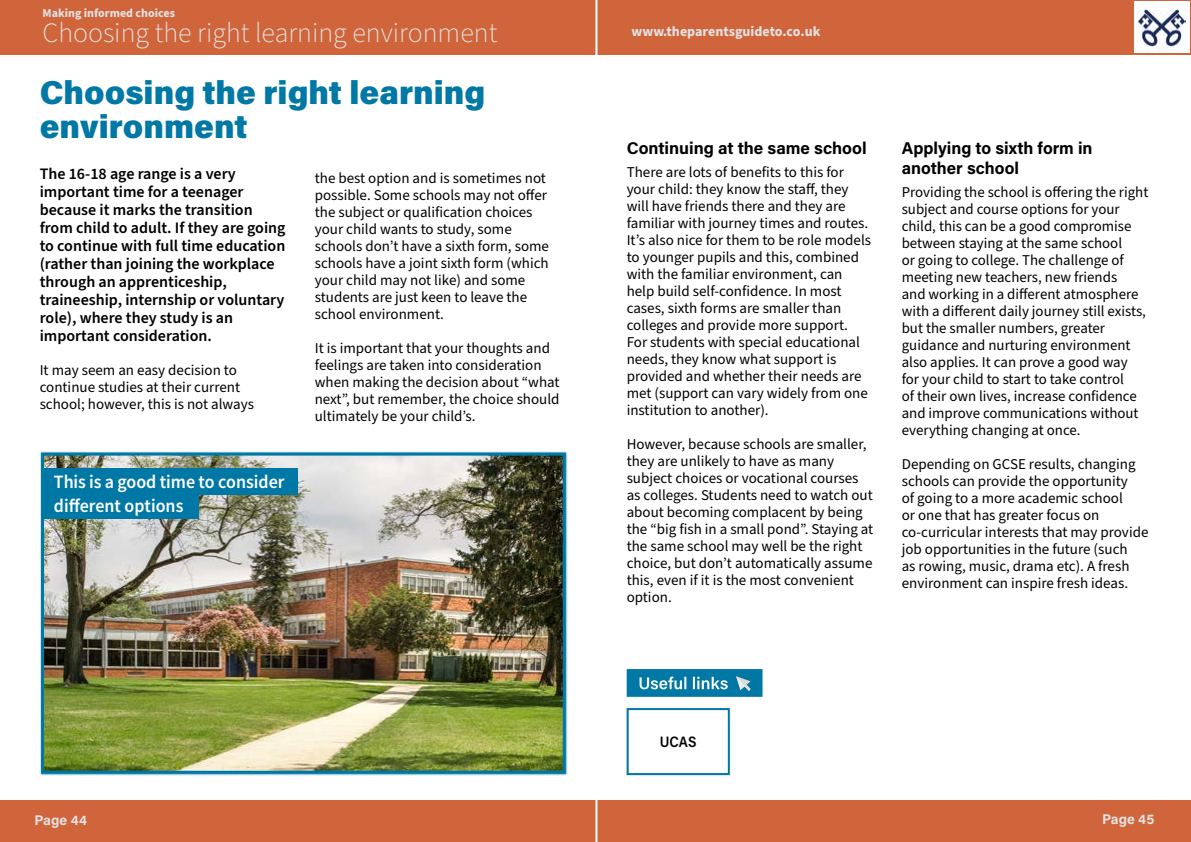
<style>
.page{position:relative;width:1191px;height:842px;background:#fff}
.page>*{position:absolute;margin:0;border:0;box-sizing:border-box;transform-origin:0 0}
.t1{font:900 33px/34px "Acumin Pro";color:#0078a5}
.t2{font:300 28px "Source Sans Pro";color:#e1e1e1}
.t3{font:18.9px/24.2px "Source Sans Variable";color:#fff;scale:.95 1}
.t4{font:700 17px/19.7px "Acumin Pro";color:#000}
.t5{font:600 17px "Acumin Pro";color:#fff}
.t6{font:600 16px/18px "Source Sans Pro";color:#000}
.t7{font:15px/17px "Source Sans Pro";color:#000}
.t8{font:600 15px "Acumin Pro";color:#000;scale:.9 1}
.t9{font:700 14px "Source Sans Pro";color:#e1e1e1}
.t10{font:700 14px "Acumin Pro";color:#e1e1e1}
.t11{font:700 12px "Source Sans Pro";color:#e1e1e1}
</style>
<div class="page">
<div style="left:0;top:0;width:1191px;height:55px;background:#d0653b"></div>
<div style="left:0;top:800px;width:1191px;height:41px;background:#d0653b"></div>
<hr style="left:595px;top:0;width:2px;height:842px;background:#fff">
<div style="left:1134px;top:1px;width:55px;height:52px;background:#fff"></div>
<img style="left:1137px;top:7px;width:48px;height:44px">
<img style="left:45px;top:457px;width:517px;height:313px">
<div style="left:41px;top:453px;width:525px;height:321px;border:3px solid #0078a5"></div>
<div style="left:625px;top:707px;width:105px;height:70px;background:#dde8ec"></div>
<div style="left:627px;top:709px;width:102px;height:65px;background:#fff"></div>
<div style="left:626px;top:708px;width:104px;height:67px;border:2px solid #0078a5"></div>
<div style="left:43px;top:468px;width:255px;height:27px;background:#0078a5"></div>
<div style="left:43px;top:495px;width:155px;height:24px;background:#0078a5"></div>
<div style="left:628px;top:670px;width:133px;height:25px;background:#0078a5"></div>
<div style="left:626px;top:669px;width:136px;height:28px;border:3px solid #0078a5"></div>
<img style="left:736px;top:676px;width:16px;height:14px">
<p class="t11" style="left:43px;top:4px;width:134px">Making informed choices</p>
<h2 class="t2" style="left:43px;top:14px;width:456px">Choosing the right learning environment</h2>
<h1 class="t1" style="left:40px;top:73px;width:447px">Choosing the right learning environment</h1>
<p class="t6" style="left:40px;top:165px;width:247px">The 16-18 age range is a very important time for a teenager because it marks the transition from child to adult. If they are going to continue with full time education (rather than joining the workplace through an apprenticeship, traineeship, internship or voluntary role), where they study is an important consideration.</p>
<p class="t7" style="left:40px;top:362px;width:216px">It may seem an easy decision to continue studies at their current school; however, this is not always</p>
<p class="t3" style="left:54px;top:470px;width:244px">This is a good time to consider different options</p>
<p class="t7" style="left:315px;top:170px;width:236px">the best option and is sometimes not possible. Some schools may not offer the subject or qualification choices your child wants to study, some schools don’t have a sixth form, some schools have a joint sixth form (which your child may not like) and some students are just keen to leave the school environment.</p>
<p class="t7" style="left:315px;top:340px;width:246px">It is important that your thoughts and feelings are taken into consideration when making the decision about “what next”, but remember, the choice should ultimately be your child’s.</p>
<p class="t9" style="left:631px;top:22px;width:190px">www.theparentsguideto.co.uk</p>
<p class="t4" style="left:626px;top:138px;width:242px">Continuing at the same school</p>
<p class="t7" style="left:626px;top:164px;width:246px">There are lots of benefits to this for your child: they know the staff, they will have friends there and they are familiar with journey times and routes.<br>It’s also nice for them to be role models to younger pupils and this, combined with the familiar environment, can help build self-confidence. In most cases, sixth forms are smaller than colleges and provide more support.<br>For students with special educational needs, they know what support is provided and whether their needs are met (support can vary widely from one institution to another).</p>
<p class="t7" style="left:626px;top:436px;width:248px">However, because schools are smaller, they are unlikely to have as many subject choices or vocational courses as colleges. Students need to watch out about becoming complacent by being the “big fish in a small pond”. Staying at the same school may well be the right choice, but don’t automatically assume this, even if it is the most convenient option.</p>
<p class="t4" style="left:901px;top:138px;width:192px">Applying to sixth form in another school</p>
<p class="t7" style="left:901px;top:184px;width:248px">Providing the school is offering the right subject and course options for your child, this can be a good compromise between staying at the same school<br>or going to college. The challenge of meeting new teachers, new friends<br>and working in a different atmosphere with a different daily journey still exists, but the smaller numbers, greater guidance and nurturing environment also applies. It can prove a good way for your child to start to take control<br>of their own lives, increase confidence and improve communications without everything changing at once.</p>
<p class="t7" style="left:901px;top:456px;width:248px">Depending on GCSE results, changing schools can provide the opportunity<br>of going to a more academic school<br>or one that has greater focus on co-curricular interests that may provide job opportunities in the future (such<br>as rowing, music, drama etc). A fresh environment can inspire fresh ideas.</p>
<p class="t5" style="left:638px;top:671px;width:92px">Useful links</p>
<p class="t8" style="left:660px;top:731px;width:42px">UCAS</p>
<p class="t10" style="left:35px;top:810px;width:54px">Page 44</p>
<p class="t10" style="left:1102px;top:809px;width:54px">Page 45</p>
</div>
